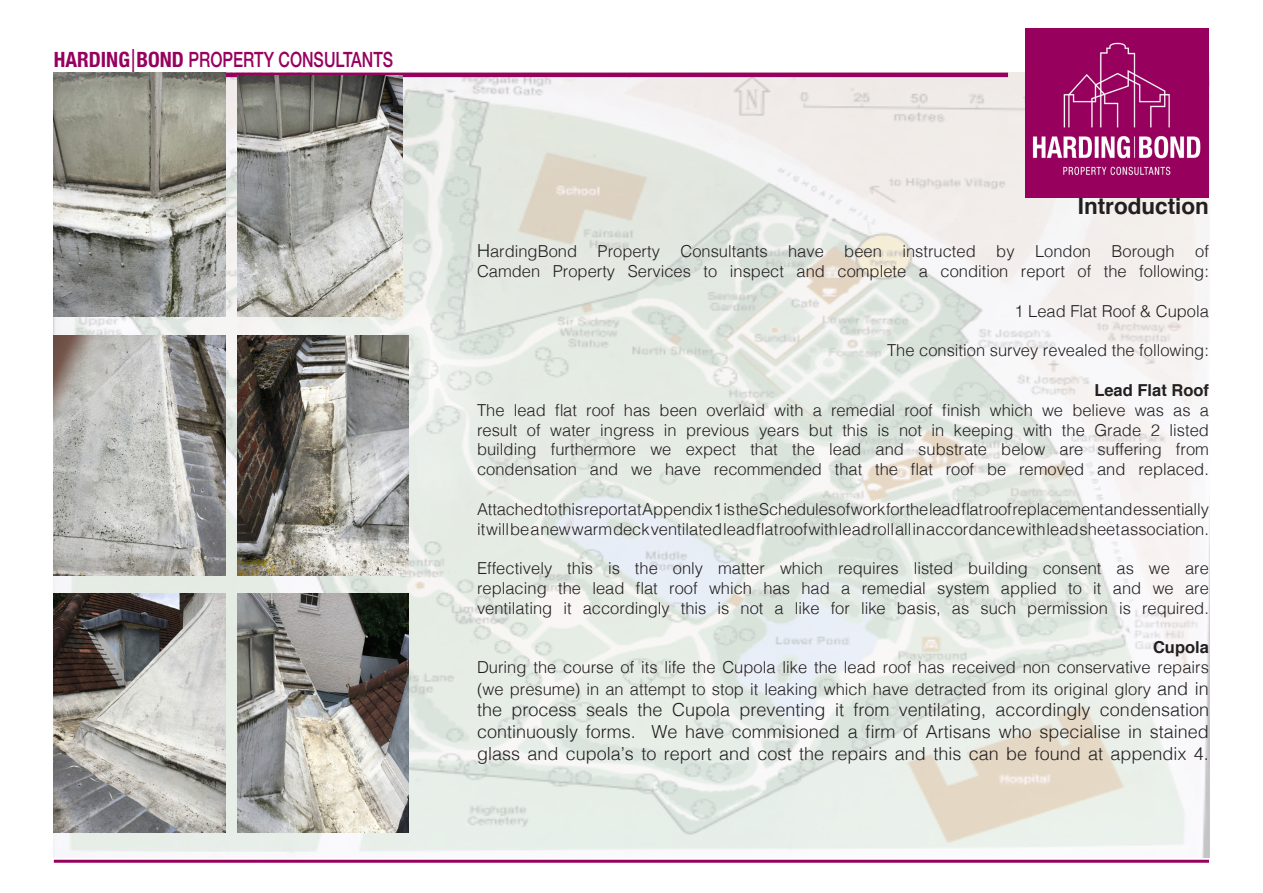
<style>
.page{position:relative;width:1263px;height:893px;background:#fff}
.page>*{position:absolute;margin:0;border:0;box-sizing:border-box;transform-origin:0 0}
.t1{font:700 22.5px "Helvetica";color:#231f20}
.t2{font:500 21px "Helvetica Neue";color:#97015e;scale:.76 1}
.t3{font:300 18px/21.6px "Helvetica";color:#231f20;text-align:justify}
.t4{font:300 16.5px/19.8px "Helvetica";color:#231f20}
.t5{font:700 16.5px "Helvetica";color:#231f20}
.s1{font-weight:700;font-stretch:condensed}
.s2{font-family:"Minion Pro";font-weight:400;font-size:24px}
.s3{font-size:18px}
</style>
<div class="page">
<img style="left:54px;top:72px;width:1155px;height:786px">
<img style="left:1025px;top:28px;width:184px;height:169px">
<hr style="left:54px;top:73px;width:954px;height:4px;background:#97015e">
<hr style="left:54px;top:860px;width:1155px;height:3px;background:#97015e">
<img style="left:54px;top:72px;width:172px;height:245px">
<img style="left:237px;top:336px;width:172px;height:239px">
<img style="left:54px;top:336px;width:172px;height:239px">
<img style="left:237px;top:75px;width:166px;height:242px">
<img style="left:54px;top:593px;width:172px;height:240px">
<img style="left:237px;top:593px;width:172px;height:240px">
<p class="t2" style="left:54px;top:43px;width:448px"><span class="s1">HARDING</span><span class="s2">|</span><span class="s1">BOND</span> PROPERTY CONSULTANTS</p>
<p class="t1" style="left:1078px;top:188px;width:133px">Introduction</p>
<p class="t4" style="left:477px;top:240px;width:733px"><span class="s3">H</span>ardingBond Property Consultants have been instructed by London Borough of<br>Camden Property Services to inspect and complete a condition report of the following:</p>
<p class="t4" style="left:1014px;top:300px;width:196px">1 Lead Flat Roof &amp; Cupola</p>
<p class="t4" style="left:887px;top:339px;width:323px">The consition survey revealed the following:</p>
<p class="t5" style="left:1094px;top:377px;width:116px">Lead Flat Roof</p>
<p class="t4" style="left:477px;top:399px;width:733px;text-align:justify">The lead flat roof has been overlaid with a remedial roof finish which we believe was as a result of water ingress in previous years but this is not in keeping with the Grade 2 listed building furthermore we expect that the lead and substrate below are suffering from condensation and we have recommended that the flat roof be removed and replaced.</p>
<p class="t4" style="left:477px;top:498px;width:733px">Attached to this report at Appendix 1 is the Schedules of work for the lead flat roof replacement and essentially it will be a new warm deck ventilated lead flat roof with lead roll all in accordance with lead sheet association.</p>
<p class="t4" style="left:477px;top:557px;width:733px;text-align:justify">Effectively this is the only matter which requires listed building consent as we are replacing the lead flat roof which has had a remedial system applied to it and we are ventilating it accordingly this is not a like for like basis, as such permission is required.</p>
<p class="t5" style="left:1153px;top:634px;width:57px">Cupola</p>
<p class="t4" style="left:477px;top:655px;width:733px;line-height:21.6px">During the course of its life the Cupola like the lead roof has received non conservative repairs (we presume) in an attempt to stop it leaking which have detracted from its original glory <span class="s3">and in</span></p>
<p class="t3" style="left:477px;top:698px;width:733px">the process seals the Cupola preventing it from ventilating, accordingly condensation continuously forms. We have commisioned a firm of Artisans who specialise in stained glass and cupola’s to report and cost the repairs and this can be found at appendix 4.</p>
</div>
